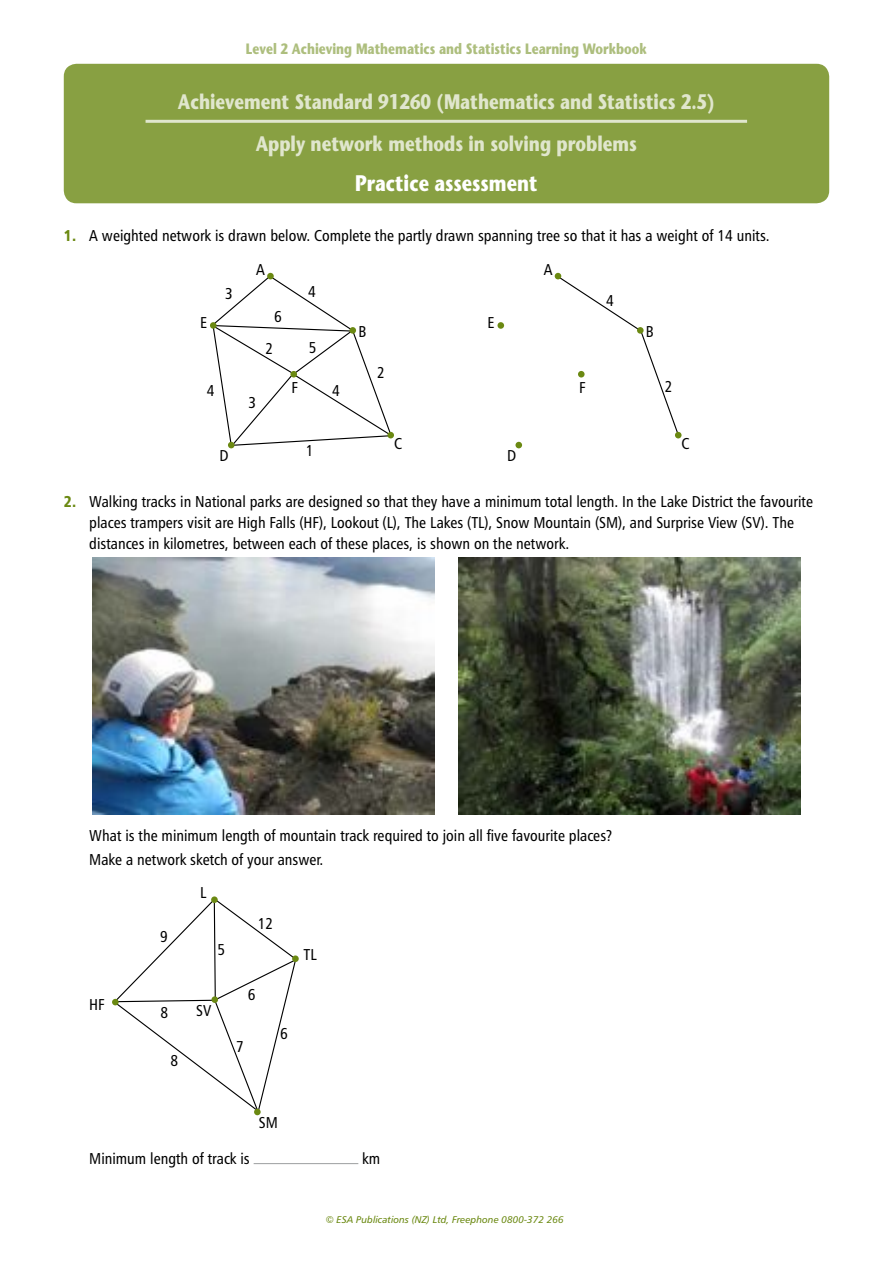
<style>
.page{position:relative;width:893px;height:1263px;background:#fff}
.page>*{position:absolute;margin:0;border:0;box-sizing:border-box;transform-origin:0 0}
.t1{font:700 22.5px "Stone Sans";color:#fff;scale:.8 1}
.t2{font:700 21px/42.3px "Stone Sans";color:#e0e6cd;text-align:center;scale:.8 1}
.t3{font:15.75px/21px "Humanist 777 BT Roman Condensed B";color:#000}
.t4{font:700 15px "Stone Sans";color:#adbe7d;scale:.8 1}
.t5{font:9.75px "Humanist 777 BT Italic B";color:#6b8912}
.s1{font-family:"Humanist 777 BT Black Condensed B";color:#6b8912}
</style>
<div class="page">
<div style="left:64px;top:64px;width:765px;height:139px;background:#88a042;border-radius:13px"></div>
<hr style="left:146px;top:120px;width:601px;height:3px;background:#e0e6cd">
<svg style="left:211px;top:278px;width:182px;height:168px"></svg>
<div style="left:267px;top:273px;width:7px;height:6px;background:#6b8912;border-radius:50%"></div>
<div style="left:210px;top:322px;width:7px;height:7px;background:#6b8912;border-radius:50%"></div>
<div style="left:349px;top:327px;width:7px;height:7px;background:#6b8912;border-radius:50%"></div>
<div style="left:290px;top:371px;width:7px;height:6px;background:#6b8912;border-radius:50%"></div>
<div style="left:387px;top:432px;width:7px;height:6px;background:#6b8912;border-radius:50%"></div>
<div style="left:228px;top:442px;width:7px;height:6px;background:#6b8912;border-radius:50%"></div>
<div style="left:497px;top:322px;width:7px;height:7px;background:#6b8912;border-radius:50%"></div>
<svg style="left:555px;top:273px;width:126px;height:165px"></svg>
<div style="left:515px;top:442px;width:7px;height:6px;background:#6b8912;border-radius:50%"></div>
<img style="left:92px;top:558px;width:342px;height:256px">
<img style="left:459px;top:558px;width:341px;height:256px">
<svg style="left:114px;top:901px;width:182px;height:209px"></svg>
<div style="left:211px;top:896px;width:7px;height:7px;background:#6b8912;border-radius:50%"></div>
<div style="left:112px;top:999px;width:7px;height:6px;background:#6b8912;border-radius:50%"></div>
<div style="left:292px;top:955px;width:7px;height:7px;background:#6b8912;border-radius:50%"></div>
<div style="left:211px;top:996px;width:7px;height:7px;background:#6b8912;border-radius:50%"></div>
<div style="left:254px;top:1109px;width:7px;height:6px;background:#6b8912;border-radius:50%"></div>
<hr style="left:254px;top:1163px;width:104px;height:1px;background:#9c9e9f">
<p class="t4" style="left:246px;top:39px;width:503px">Level 2 Achieving Mathematics and Statistics Learning Workbook</p>
<h2 class="t2" style="left:178px;top:80px;width:672px">Achievement Standard 91260 (Mathematics and Statistics 2.5)<br>Apply network methods in solving problems</h2>
<h1 class="t1" style="left:355px;top:168px;width:229px">Practice assessment</h1>
<p class="t3" style="left:256px;top:218px;width:515px;line-height:33.9px;text-indent:-193px"><span class="s1">1.</span> A weighted network is drawn below. Complete the partly drawn spanning tree so that it has a weight of 14 units.<br>A</p>
<p class="t3" style="left:544px;top:259px;width:10px">A</p>
<p class="t3" style="left:200px;top:312px;width:9px">E</p>
<p class="t3" style="left:225px;top:283px;width:9px">3</p>
<p class="t3" style="left:274px;top:306px;width:9px">6</p>
<p class="t3" style="left:266px;top:338px;width:9px">2</p>
<p class="t3" style="left:308px;top:281px;width:9px">4</p>
<p class="t3" style="left:309px;top:337px;width:9px">5</p>
<p class="t3" style="left:292px;top:376px;width:8px">F</p>
<p class="t3" style="left:207px;top:379px;width:9px">4</p>
<p class="t3" style="left:332px;top:380px;width:9px">4</p>
<p class="t3" style="left:249px;top:392px;width:9px">3</p>
<p class="t3" style="left:219px;top:445px;width:11px">D</p>
<p class="t3" style="left:306px;top:440px;width:9px">1</p>
<p class="t3" style="left:358px;top:321px;width:9px">B</p>
<p class="t3" style="left:377px;top:361px;width:9px">2</p>
<p class="t3" style="left:394px;top:433px;width:10px">C</p>
<p class="t3" style="left:488px;top:312px;width:9px">E</p>
<p class="t3" style="left:507px;top:445px;width:11px">D</p>
<p class="t3" style="left:606px;top:289px;width:9px">4</p>
<p class="t3" style="left:579px;top:376px;width:8px">F</p>
<p class="t3" style="left:646px;top:321px;width:9px">B</p>
<p class="t3" style="left:665px;top:375px;width:9px">2</p>
<p class="t3" style="left:682px;top:433px;width:10px">C</p>
<p class="t3" style="left:89px;top:491px;width:725px;text-indent:-26px"><span class="s1">2.</span> Walking tracks in National parks are designed so that they have a minimum total length. In the Lake District the favourite places trampers visit are High Falls (HF), Lookout (L), The Lakes (TL), Snow Mountain (SM), and Surprise View (SV). The distances in kilometres, between each of these places, is shown on the network.</p>
<p class="t3" style="left:89px;top:824px;width:525px;line-height:23.1px">What is the minimum length of mountain track required to join all five favourite places?<br>Make a network sketch of your answer.</p>
<p class="t3" style="left:200px;top:882px;width:8px">L</p>
<p class="t3" style="left:89px;top:993px;width:17px">HF</p>
<p class="t3" style="left:160px;top:926px;width:9px">9</p>
<p class="t3" style="left:161px;top:1002px;width:9px">8</p>
<p class="t3" style="left:171px;top:1050px;width:9px">8</p>
<p class="t3" style="left:217px;top:938px;width:9px">5</p>
<p class="t3" style="left:258px;top:912px;width:17px">12</p>
<p class="t3" style="left:196px;top:1000px;width:17px">SV</p>
<p class="t3" style="left:248px;top:984px;width:9px">6</p>
<p class="t3" style="left:236px;top:1036px;width:9px">7</p>
<p class="t3" style="left:280px;top:1022px;width:9px">6</p>
<p class="t3" style="left:303px;top:944px;width:15px">TL</p>
<p class="t3" style="left:259px;top:1112px;width:20px">SM</p>
<p class="t3" style="left:89px;top:1148px;width:162px">Minimum length of track is</p>
<p class="t3" style="left:362px;top:1148px;width:20px">km</p>
<p class="t5" style="left:326px;top:1214px;width:239px">© ESA Publications (NZ) Ltd, Freephone 0800-372 266</p>
</div>
